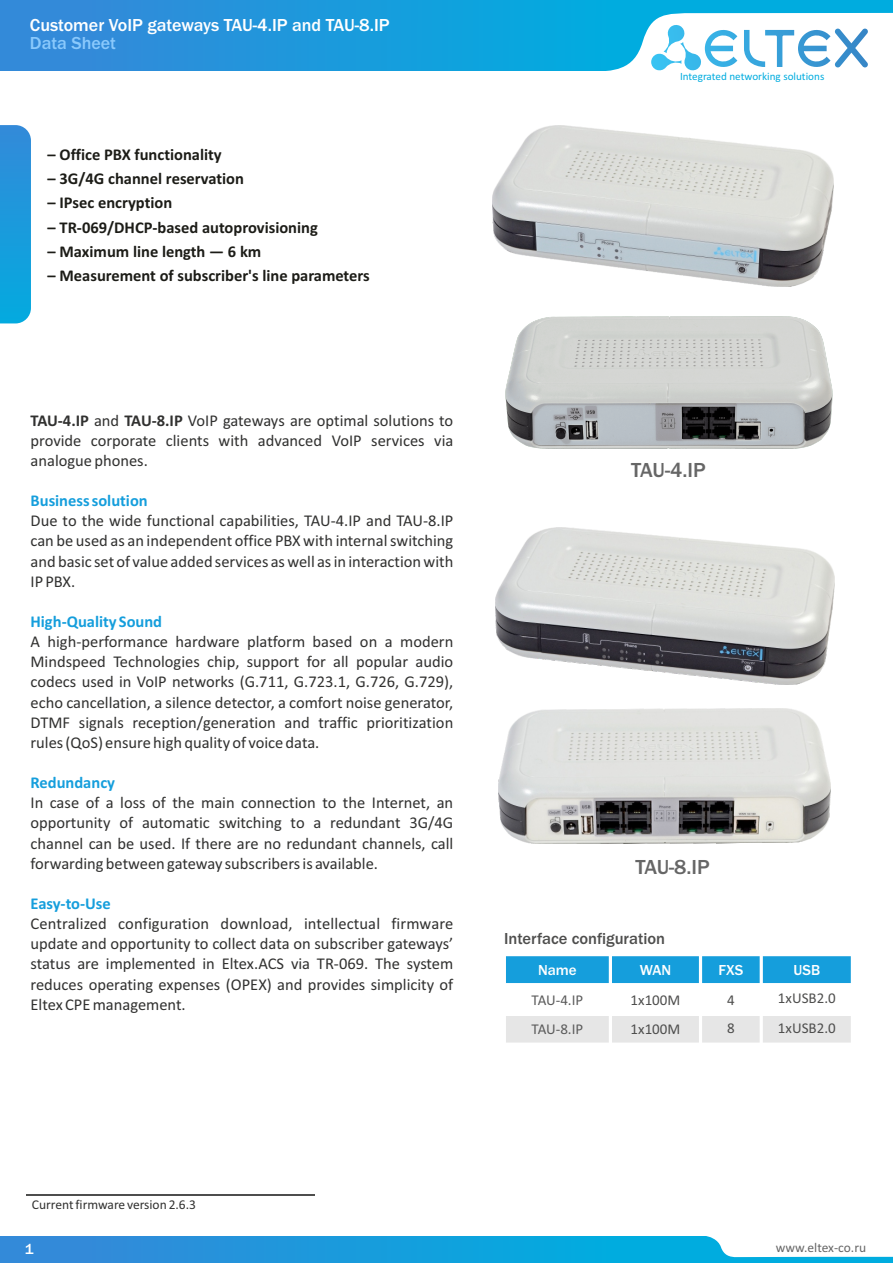
<style>
.page{position:relative;width:893px;height:1263px;background:#fff}
.page>*{position:absolute;margin:0;border:0;box-sizing:border-box;transform-origin:0 0}
.t1{font:500 21px "Franklin Gothic";letter-spacing:-.02em;color:#666}
.t2{font:500 18px "Franklin Gothic";color:#fff}
.t3{font:500 18px "Franklin Gothic";color:#8ac9fc}
.t4{font:16.5px/20.1px "Calibri";color:#313130;text-align:justify}
.t5{font:700 16.5px "Calibri";color:#1c1c17}
.t6{font:700 16.5px "Calibri";color:#159edc}
.t7{font:500 16.5px "Franklin Gothic";color:#4e4e4d}
.t8{font:15px "Calibri";color:#4e4e4d}
.t9{font:15px "Calibri";letter-spacing:-.015em;color:#5b5b5b}
.t10{font:500 15px "Franklin Gothic";color:#fff}
.t11{font:13.5px "Calibri";color:#313130}
.t12{font:13.5px "Calibri";color:#666}
.t13{font:11.1px "Calibri";color:#00acdf}
.s1{font-weight:700}
</style>
<div class="page">
<div style="left:0;top:0;width:893px;height:71px;background:linear-gradient(to right,#3489d9,#00b4e0)"></div>
<svg style="left:589px;top:13px;width:304px;height:58px"></svg>
<svg style="left:0;top:125px;width:31px;height:198px;background:#1e9bdc"></svg>
<div style="left:0;top:1236px;width:893px;height:27px;background:linear-gradient(to right,#3489d9,#00b4e0)"></div>
<svg style="left:703px;top:1236px;width:190px;height:21px"></svg>
<div style="left:504px;top:955px;width:106px;height:30px;background:#159edc"></div>
<div style="left:610px;top:955px;width:90px;height:30px;background:#159edc"></div>
<div style="left:700px;top:955px;width:61px;height:30px;background:#159edc"></div>
<div style="left:761px;top:955px;width:91px;height:30px;background:#159edc"></div>
<div style="left:504px;top:1014px;width:106px;height:30px;background:#e6e6e6"></div>
<div style="left:610px;top:1014px;width:90px;height:30px;background:#e6e6e6"></div>
<div style="left:700px;top:1014px;width:61px;height:30px;background:#e6e6e6"></div>
<div style="left:761px;top:1014px;width:91px;height:30px;background:#e6e6e6"></div>
<hr style="left:503px;top:953px;width:3px;height:93px;background:#fff">
<hr style="left:609px;top:953px;width:3px;height:93px;background:#fff">
<hr style="left:699px;top:953px;width:3px;height:93px;background:#fff">
<hr style="left:760px;top:953px;width:3px;height:93px;background:#fff">
<hr style="left:851px;top:953px;width:3px;height:93px;background:#fff">
<svg style="left:506px;top:1042px;width:345px;height:2px"></svg>
<hr style="left:503px;top:1013px;width:351px;height:3px;background:#fff">
<hr style="left:503px;top:983px;width:351px;height:3px;background:#fff">
<hr style="left:503px;top:953px;width:351px;height:3px;background:#fff">
<img style="left:495px;top:527px;width:339px;height:158px">
<img style="left:498px;top:708px;width:332px;height:136px">
<img style="left:493px;top:126px;width:340px;height:156px">
<hr style="left:27px;top:1194px;width:288px;height:2px;background:#4e4e4d">
<img style="left:505px;top:282px;width:328px;height:167px">
<p class="t2" style="left:30px;top:19px;width:361px">Customer VoIP gateways TAU-4.IP and TAU-8.IP</p>
<p class="t3" style="left:30px;top:36px;width:88px">Data Sheet</p>
<p class="t5" style="left:48px;top:148px;width:176px">– Office PBX functionality</p>
<p class="t5" style="left:48px;top:172px;width:198px">– 3G/4G channel reservation</p>
<p class="t5" style="left:48px;top:196px;width:126px">– IPsec encryption</p>
<p class="t5" style="left:48px;top:220px;width:272px">– TR-069/DHCP-based autoprovisioning</p>
<p class="t5" style="left:48px;top:269px;width:324px">– Measurement of subscriber's line parameters</p>
<p class="t5" style="left:48px;top:244px;width:215px">– Maximum line length — 6 km</p>
<p class="t13" style="left:680px;top:72px;width:146px">Integrated networking solutions</p>
<p class="t4" style="left:31px;top:411px;width:424px"><span class="s1">TAU-4.IP</span> and <span class="s1">TAU-8.IP</span> VoIP gateways are optimal solutions to provide corporate clients with advanced VoIP services via analogue phones.</p>
<p class="t6" style="left:31px;top:494px;width:119px">Business solution</p>
<p class="t4" style="left:31px;top:512px;width:424px">Due to the wide functional capabilities, TAU-4.IP and TAU-8.IP can be used as an independent office PBX with internal switching and basic set of value added services as well as in interaction with IP PBX.</p>
<p class="t6" style="left:31px;top:615px;width:133px">High-Quality Sound</p>
<p class="t4" style="left:31px;top:633px;width:424px">A high-performance hardware platform based on a modern Mindspeed Technologies chip, support for all popular audio codecs used in VoIP networks (G.711, G.723.1, G.726, G.729), echo cancellation, a silence detector, a comfort noise generator, DTMF signals reception/generation and traffic prioritization rules (QoS) ensure high quality of voice data.</p>
<p class="t6" style="left:31px;top:776px;width:86px">Redundancy</p>
<p class="t4" style="left:31px;top:794px;width:424px">In case of a loss of the main connection to the Internet, an opportunity of automatic switching to a redundant 3G/4G channel can be used. If there are no redundant channels, call forwarding between gateway subscribers is available.</p>
<p class="t6" style="left:31px;top:896px;width:82px">Easy-to-Use</p>
<p class="t4" style="left:31px;top:915px;width:424px">Centralized configuration download, intellectual firmware update and opportunity to collect data on subscriber gateways’ status are implemented in Eltex.ACS via TR-069. The system reduces operating expenses (OPEX) and provides simplicity of Eltex CPE management.</p>
<p class="t1" style="left:631px;top:463px;width:76px">TAU-4.IP</p>
<p class="t1" style="left:635px;top:859px;width:76px">TAU-8.IP</p>
<p class="t7" style="left:504px;top:933px;width:162px">Interface configuration</p>
<p class="t10" style="left:538px;top:964px;width:40px">Name</p>
<p class="t10" style="left:640px;top:964px;width:33px">WAN</p>
<p class="t10" style="left:718px;top:964px;width:26px">FXS</p>
<p class="t10" style="left:793px;top:964px;width:28px">USB</p>
<p class="t9" style="left:531px;top:993px;width:53px">TAU-4.IP</p>
<p class="t8" style="left:631px;top:993px;width:51px">1x100M</p>
<p class="t8" style="left:727px;top:993px;width:9px">4</p>
<p class="t8" style="left:778px;top:992px;width:59px">1xUSB2.0</p>
<p class="t9" style="left:531px;top:1023px;width:53px">TAU-8.IP</p>
<p class="t8" style="left:631px;top:1023px;width:51px">1x100M</p>
<p class="t8" style="left:727px;top:1022px;width:9px">8</p>
<p class="t8" style="left:778px;top:1022px;width:59px">1xUSB2.0</p>
<p class="t11" style="left:32px;top:1199px;width:166px">Current firmware version 2.6.3</p>
<p class="t10" style="left:25px;top:1243px;width:10px">1</p>
<p class="t12" style="left:776px;top:1242px;width:92px">www.eltex-co.ru</p>
</div>
